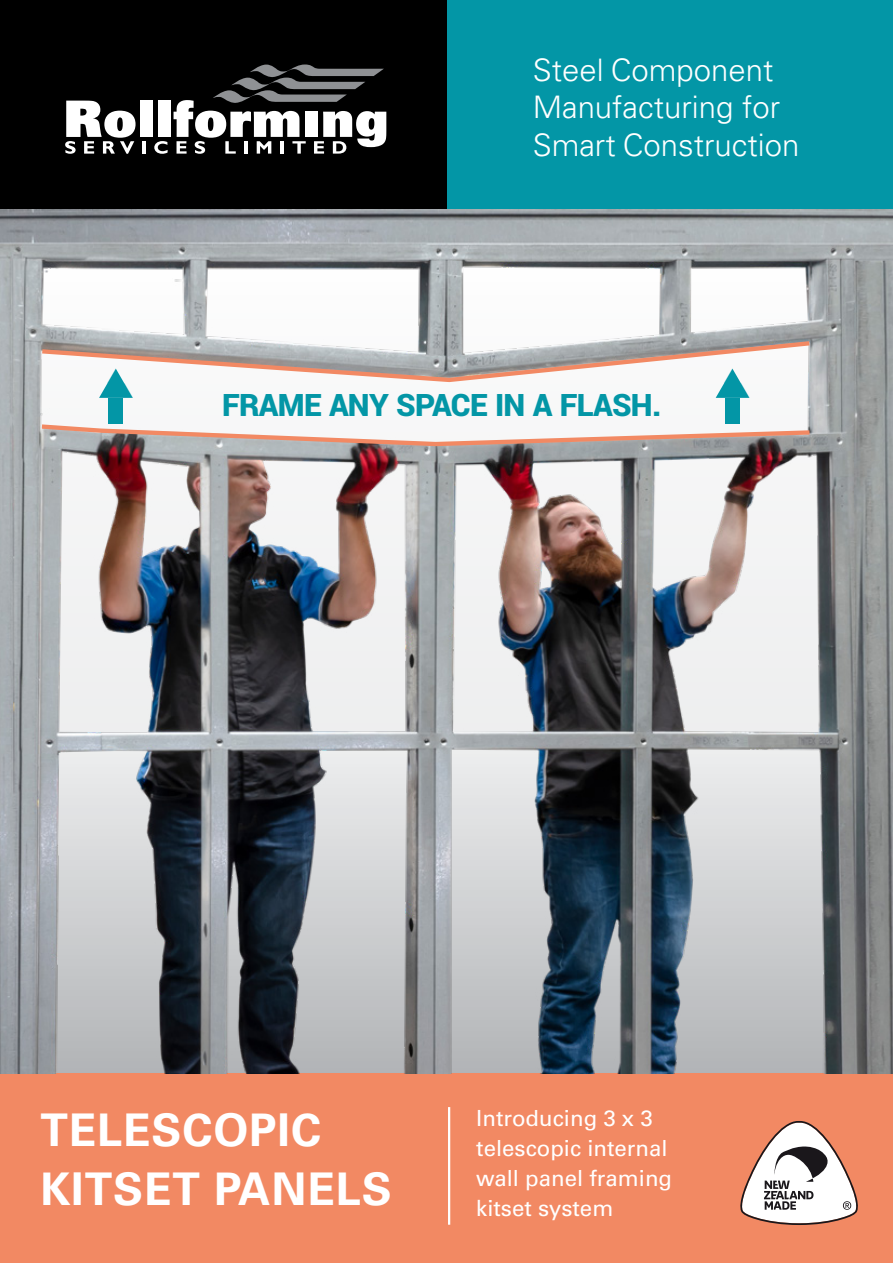
<style>
.page{position:relative;width:893px;height:1263px;background:#fff}
.page>*{position:absolute;margin:0;border:0;box-sizing:border-box;transform-origin:0 0}
.t1{font:700 45px/58.5px "Univers LT Std";letter-spacing:.02em;color:#fff}
.t2{font:900 34.35px "Yantramanav";letter-spacing:-.02em;color:#0396a6}
.t3{font:300 31.2px/37.3px "Univers";color:#fff}
.t4{font:22.2px/30px "Univers LT Std";color:#fff}
</style>
<div class="page">
<div style="left:444px;top:0;width:449px;height:210px;background:#0396a6"></div>
<div style="left:0;top:0;width:446px;height:210px;background:#000"></div>
<div style="left:140px;top:101px;width:12px;height:36px;background:#fff"></div>
<div style="left:158px;top:101px;width:12px;height:36px;background:#fff"></div>
<svg style="left:65px;top:101px;width:71px;height:53px"></svg>
<hr style="left:142px;top:141px;width:4px;height:13px;background:#fff">
<svg style="left:154px;top:141px;width:14px;height:13px"></svg>
<svg style="left:174px;top:64px;width:212px;height:90px"></svg>
<div style="left:0;top:1073px;width:893px;height:190px;background:#f28963"></div>
<hr style="left:448px;top:1107px;width:2px;height:118px;background:#fff">
<img style="left:0;top:210px;width:893px;height:863px">
<div style="left:109px;top:398px;width:14px;height:25px;background:#0396a6"></div>
<div style="left:725px;top:398px;width:15px;height:25px;background:#0396a6"></div>
<svg style="left:38px;top:339px;width:776px;height:59px"></svg>
<svg style="left:37px;top:422px;width:777px;height:26px"></svg>
<svg style="left:740px;top:1121px;width:118px;height:104px"></svg>
<h3 class="t3" style="left:533px;top:51px;width:268px">Steel Component<br>Manufacturing for<br>Smart Construction</h3>
<h2 class="t2" style="left:222px;top:384px;width:441px">FRAME ANY SPACE IN A FLASH.</h2>
<h1 class="t1" style="left:40px;top:1101px;width:353px">TELESCOPIC<br>KITSET PANELS</h1>
<p class="t4" style="left:476px;top:1103px;width:197px">Introducing 3 x 3 telescopic internal wall panel framing kitset system</p>
</div>
